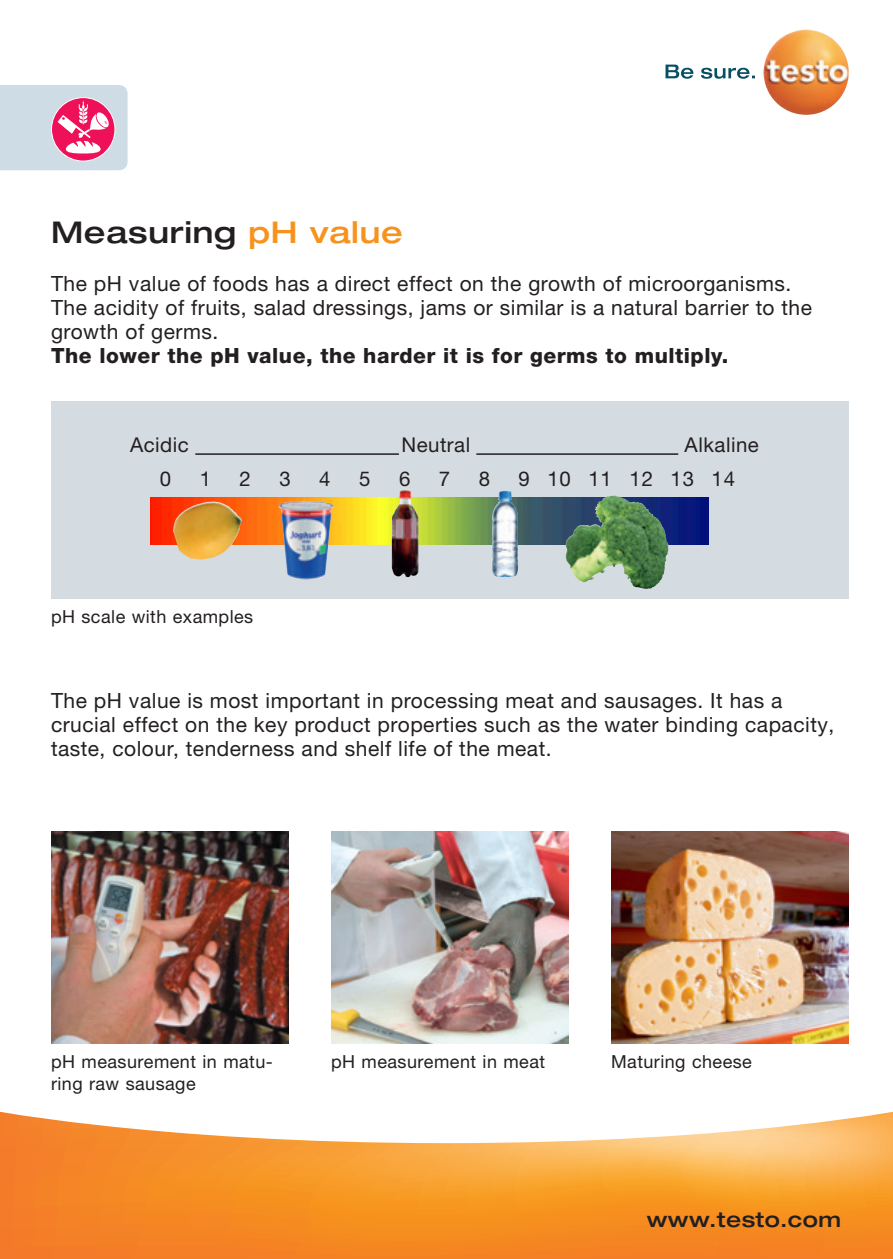
<style>
.page{position:relative;width:893px;height:1259px;background:#fff}
.page>*{position:absolute;margin:0;border:0;box-sizing:border-box;transform-origin:0 0}
.t1{font:500 expanded 30px "Helvetica Neue LTW1 G";letter-spacing:.025em;color:#231f20}
.t2{font:21px/24px "Helvetica Neue LTW1 G";letter-spacing:.025em;color:#231f20}
.t3{font:800 21px "Helvetica Neue LTW1 G";letter-spacing:.025em;color:#231f20}
.t4{font:500 expanded 21px "Helvetica Neue LTW1 G";letter-spacing:.025em;color:#231f20}
.t5{font:20.4px "Helvetica Neue LTW1 G";letter-spacing:.025em;color:#231f20}
.t6{font:18px/21.6px "Helvetica Neue LTW1 G";letter-spacing:.025em;color:#231f20}
.s1{color:#f7931d}
</style>
<div class="page">
<svg style="left:0;top:1111px;width:893px;height:148px;background:#f8a54f"></svg>
<svg style="left:665px;top:65px;width:90px;height:14px"></svg>
<img style="left:763px;top:30px;width:86px;height:85px;border-radius:43px">
<div style="left:51px;top:401px;width:798px;height:197px;background:#d4dce1"></div>
<img style="left:150px;top:497px;width:559px;height:47px">
<img style="left:178px;top:502px;width:34px;height:15px">
<img style="left:279px;top:501px;width:25px;height:77px">
<img style="left:392px;top:490px;width:12px;height:86px">
<img style="left:492px;top:491px;width:26px;height:86px">
<img style="left:595px;top:495px;width:21px;height:13px">
<img style="left:51px;top:831px;width:238px;height:212px">
<img style="left:331px;top:831px;width:238px;height:212px">
<img style="left:611px;top:831px;width:238px;height:212px">
<svg style="left:0;top:85px;width:128px;height:85px;background:#d9b6cb"></svg>
<hr style="left:195px;top:453px;width:204px;height:2px;background:#231f20">
<hr style="left:476px;top:453px;width:202px;height:2px;background:#231f20">
<h1 class="t1" style="left:51px;top:213px;width:353px">Measuring <span class="s1">pH value</span></h1>
<p class="t2" style="left:51px;top:272px;width:763px">The pH value of foods has a direct effect on the growth of microorganisms.<br>The acidity of fruits, salad dressings, jams or similar is a natural barrier to the growth of germs.</p>
<p class="t3" style="left:51px;top:343px;width:679px">The lower the pH value, the harder it is for germs to multiply.</p>
<p class="t5" style="left:130px;top:432px;width:60px">Acidic</p>
<p class="t5" style="left:401px;top:432px;width:70px">Neutral</p>
<p class="t5" style="left:685px;top:432px;width:76px">Alkaline</p>
<p class="t5" style="left:160px;top:466px;width:13px">0</p>
<p class="t5" style="left:200px;top:466px;width:13px">1</p>
<p class="t5" style="left:240px;top:466px;width:13px">2</p>
<p class="t5" style="left:279px;top:466px;width:13px">3</p>
<p class="t5" style="left:319px;top:466px;width:13px">4</p>
<p class="t5" style="left:359px;top:466px;width:13px">5</p>
<p class="t5" style="left:399px;top:466px;width:13px">6</p>
<p class="t5" style="left:439px;top:466px;width:13px">7</p>
<p class="t5" style="left:479px;top:466px;width:13px">8</p>
<p class="t5" style="left:519px;top:466px;width:218px">9 10 11 12 13 14</p>
<p class="t6" style="left:51px;top:605px;width:204px">pH scale with examples</p>
<p class="t2" style="left:51px;top:688px;width:785px">The pH value is most important in processing meat and sausages. It has a crucial effect on the key product properties such as the water binding capacity, taste, colour, tenderness and shelf life of the meat.</p>
<p class="t6" style="left:51px;top:1051px;width:223px">pH measurement in matu&shy;ring raw sausage</p>
<p class="t6" style="left:331px;top:1051px;width:216px">pH measurement in meat</p>
<p class="t6" style="left:611px;top:1051px;width:142px">Maturing cheese</p>
<p class="t4" style="left:647px;top:1205px;width:196px">www.testo.com</p>
</div>
